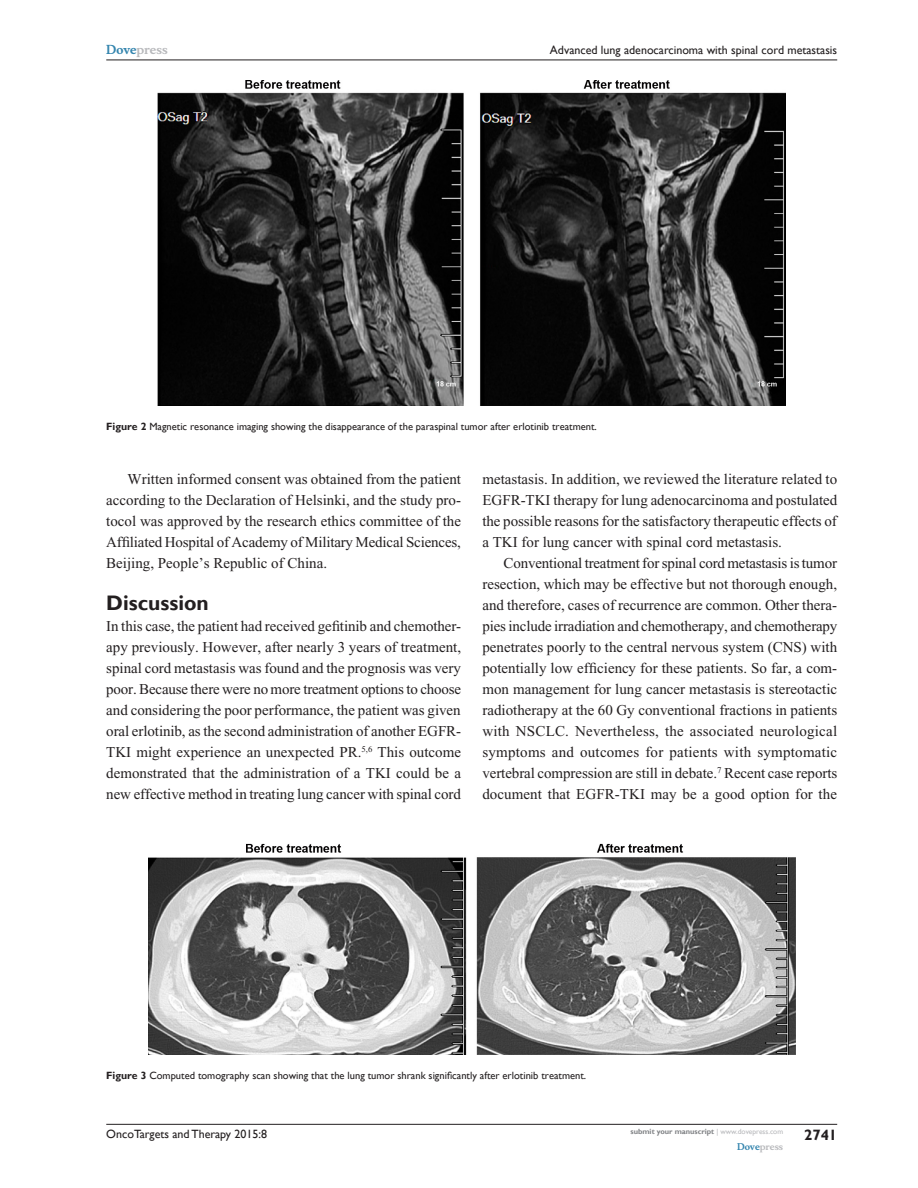
<style>
.page{position:relative;width:918px;height:1188px;background:#fff}
.page>*{position:absolute;margin:0;border:0;box-sizing:border-box;transform-origin:0 0}
.t1{font:700 21px "Gill Sans";color:#231f20}
.Tx{font:15px/21px "Times New Roman";color:#231f20;text-align:justify}
.TxF{font:15px/21px "Times New Roman";letter-spacing:-.005em;color:#231f20;text-align:justify}
.RunFolio-R{font:700 15px "Gill Sans";color:#231f20}
.RunH-R{font:12px "Gill Sans";color:#231f20}
.RunF-R{font:12px "Gill Sans";color:#231f20}
.RunH-Brand-R{font:700 12px "Musee";color:#b8b9bc}
.FigC{font:10.5px "Gill Sans";color:#231f20}
.RunF-Brand-R{font:700 9px "Musee";color:#b8b9bc}
.RunF-SubmityourMS-R{font:700 7.5px "Gill Sans";color:#808285}
.s1{color:#3485ae}
.s2{font-weight:700}
.s3{font-weight:400;color:#b8b9bc}
</style>
<div class="page">
<hr style="left:106px;top:1124px;width:731px;height:1px;background:#231f20">
<hr style="left:106px;top:60px;width:731px;height:1px;background:#231f20">
<img style="left:158px;top:81px;width:628px;height:324px">
<img style="left:148px;top:844px;width:647px;height:210px">
<p class="RunH-Brand-R" style="left:106px;top:43px;width:63px"><span class="s1">Dove</span>press</p>
<p class="RunH-R" style="left:550px;top:43px;width:289px">Advanced lung adenocarcinoma with spinal cord metastasis</p>
<p class="FigC" style="left:106px;top:421px;width:492px"><span class="s2">Figure 2</span> Magnetic resonance imaging showing the disappearance of the paraspinal tumor after erlotinib treatment.</p>
<p class="Tx" style="left:106px;top:468px;width:356px;text-indent:21px">Written informed consent was obtained from the patient according to the Declaration of Helsinki, and the study pro&shy;tocol was approved by the research ethics committee of the Affiliated Hospital of Academy of Military Medical Sciences, Beijing, People’s Republic of China.</p>
<h1 class="t1" style="left:106px;top:590px;width:104px">Discussion</h1>
<p class="TxF" style="left:106px;top:615px;width:356px">In this case, the patient had received gefitinib and chemother&shy;apy previously. However, after nearly 3 years of treatment, spinal cord metastasis was found and the prognosis was very poor. Because there were no more treatment options to choose and considering the poor performance, the patient was given oral erlotinib, as the second administration of another EGFR-TKI might experience an unexpected PR.<sup>5,6</sup> This outcome demonstrated that the administration of a TKI could be a new effective method in treating lung cancer with spinal cord</p>
<p class="TxF" style="left:482px;top:468px;width:357px">metastasis. In addition, we reviewed the literature related to EGFR-TKI therapy for lung adenocarcinoma and postulated the possible reasons for the satisfactory therapeutic effects of a TKI for lung cancer with spinal cord metastasis.</p>
<p class="Tx" style="left:482px;top:552px;width:357px;text-indent:21px">Conventional treatment for spinal cord metastasis is tumor resection, which may be effective but not thorough enough, and therefore, cases of recurrence are common. Other thera&shy;pies include irradiation and chemotherapy, and chemotherapy penetrates poorly to the central nervous system (CNS) with potentially low efficiency for these patients. So far, a com&shy;mon management for lung cancer metastasis is stereotactic radiotherapy at the 60 Gy conventional fractions in patients with NSCLC. Nevertheless, the associated neurological symptoms and outcomes for patients with symptomatic vertebral compression are still in debate.<sup>7</sup> Recent case reports document that EGFR-TKI may be a good option for the</p>
<p class="FigC" style="left:106px;top:1070px;width:481px"><span class="s2">Figure 3</span> Computed tomography scan showing that the lung tumor shrank significantly after erlotinib treatment.</p>
<p class="RunF-R" style="left:106px;top:1127px;width:162px">OncoTargets and Therapy 2015:8</p>
<p class="RunF-SubmityourMS-R" style="left:631px;top:1127px;width:154px">submit your manuscript <span class="s3">| www.dovepress.com</span></p>
<p class="RunF-Brand-R" style="left:737px;top:1141px;width:48px"><span class="s1">Dove</span>press</p>
<p class="RunFolio-R" style="left:804px;top:1126px;width:35px">2741</p>
</div>
